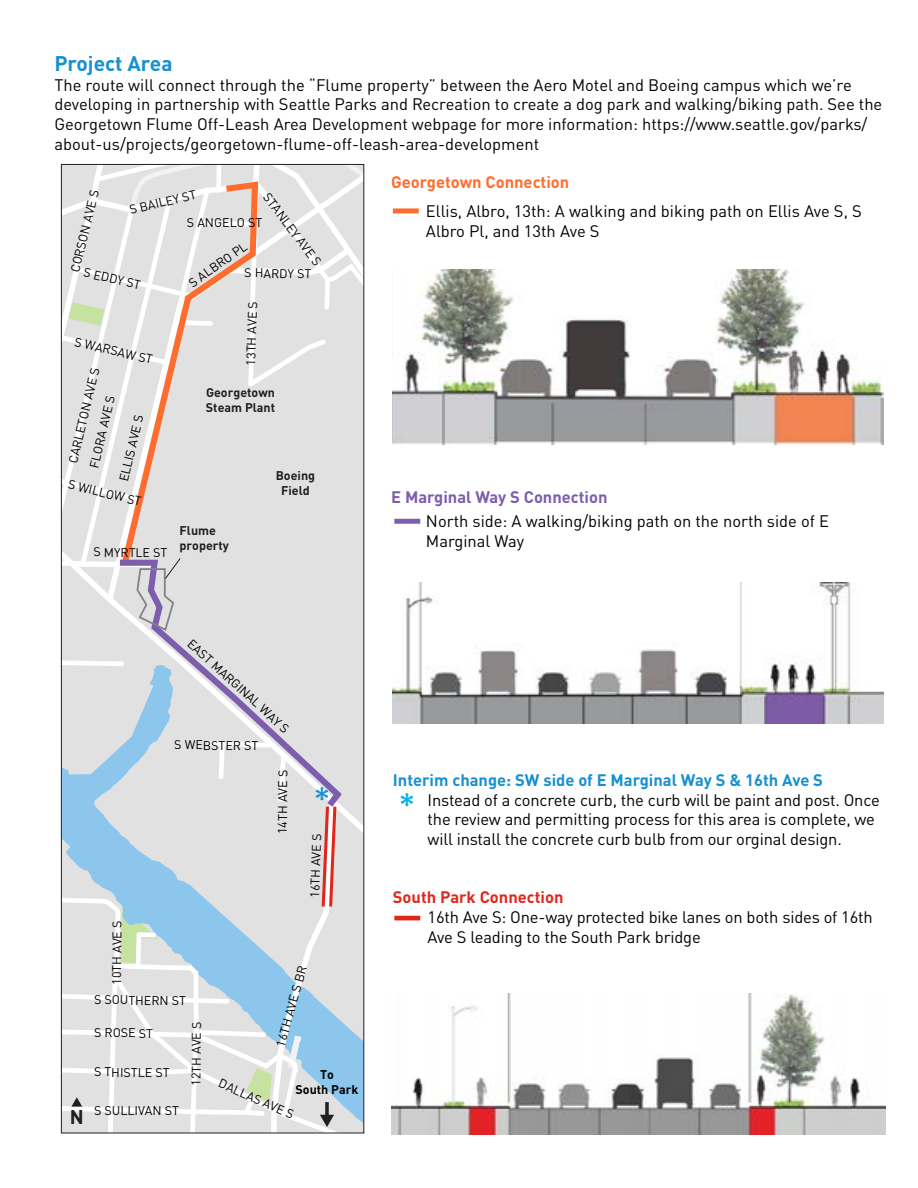
<style>
.page{position:relative;width:918px;height:1188px;background:#fff}
.page>*{position:absolute;margin:0;border:0;box-sizing:border-box;transform-origin:0 0}
.t1{font:36px "Calibri";color:#1690d0}
.t2{font:36px "Calibri";color:#00aeef}
.t3{font:700 21px "DIN Pro";color:#1690d0}
.t4{font:700 19.65px "DIN Pro";color:#231f20}
.t5{font:16.5px/19.8px "DIN Pro";letter-spacing:-.01em;color:#000}
.t6{font:16.5px/19.8px "DIN Pro";color:#000101}
.t7{font:700 16.5px "DIN Pro";color:#1690d0}
.t8{font:700 16.5px "DIN Pro";color:#7d5dad}
.t9{font:700 16.5px "DIN Pro";color:#ff6d2e}
.t10{font:700 16.5px "DIN Pro";color:#df271c}
.t11{font:12.45px/21.6px "DIN Pro";letter-spacing:-.01em;color:#000}
.t12{font:700 12.45px/15px "DIN Pro";color:#231f20}
.t13{font:700 12.45px/15px "DIN Pro";color:#000;text-align:center}
</style>
<div class="page">
<svg style="left:61px;top:166px;width:303px;height:968px;background:#d9dde0"></svg>
<img style="left:393px;top:270px;width:490px;height:175px">
<div style="left:393px;top:208px;width:26px;height:5px;background:#ff6d2e"></div>
<div style="left:394px;top:519px;width:26px;height:5px;background:#7d5dad"></div>
<hr style="left:394px;top:916px;width:26px;height:4px;background:#df271c">
<img style="left:393px;top:583px;width:490px;height:140px">
<img style="left:391px;top:994px;width:494px;height:140px">
<p class="t3" style="left:54px;top:46px;width:120px">Project Area</p>
<p class="t6" style="left:54px;top:73px;width:829px">The route will connect through the “Flume property” between the Aero Motel and Boeing campus which we’re developing in partnership with Seattle Parks and Recreation to create a dog park and walking/biking path. See the Georgetown Flume Off-Leash Area Development webpage for more information: https://www.seattle.gov/parks/ about-us/projects/georgetown-flume-off-leash-area-development</p>
<p class="t9" style="left:391px;top:168px;width:180px">Georgetown Connection</p>
<p class="t5" style="left:426px;top:200px;width:437px">Ellis, Albro, 13th: A walking and biking path on Ellis Ave S, S<br>Albro Pl, and 13th Ave S</p>
<p class="t11" style="left:63px;top:269px;width:86px;rotate:-76deg">CORSON AVE S</p>
<p class="t11" style="left:127px;top:198px;width:70px;rotate:-13deg">S BAILEY ST</p>
<p class="t11" style="left:276px;top:187px;width:89px;rotate:53deg">STANLEY AVE S</p>
<p class="t11" style="left:187px;top:211px;width:77px">S ANGELO ST</p>
<p class="t11" style="left:183px;top:274px;width:69px;rotate:-35deg">S ALBRO PL</p>
<p class="t11" style="left:86px;top:260px;width:60px;rotate:13deg">S EDDY ST</p>
<p class="t11" style="left:245px;top:261px;width:69px;rotate:1deg">S HARDY ST</p>
<p class="t11" style="left:78px;top:330px;width:81px;rotate:13deg">S WARSAW ST</p>
<p class="t11" style="left:61px;top:460px;width:99px;rotate:-77deg">CARLETON AVE S<br>FLORA AVE S</p>
<p class="t11" style="left:112px;top:479px;width:70px;rotate:-77deg">ELLIS AVE S</p>
<p class="t11" style="left:71px;top:472px;width:76px;rotate:14deg">S WILLOW ST</p>
<p class="t11" style="left:93px;top:540px;width:76px">S MYRTLE ST</p>
<p class="t11" style="left:239px;top:365px;width:66px;rotate:-88deg">13TH AVE S</p>
<p class="t12" style="left:206px;top:383px;width:71px">Georgetown<br>Steam Plant</p>
<p class="t12" style="left:180px;top:521px;width:51px">Flume property</p>
<p class="t12" style="left:276px;top:467px;width:41px;text-align:center">Boeing<br>Field</p>
<p class="t11" style="left:197px;top:633px;width:134px;rotate:42deg">EAST MARGINAL WAY S</p>
<p class="t4" style="left:70px;top:1100px;width:15px">N</p>
<p class="t11" style="left:174px;top:733px;width:86px">S WEBSTER ST</p>
<p class="t11" style="left:271px;top:834px;width:66px;rotate:-90deg">14TH AVE S</p>
<h1 class="t1" style="left:313px;top:775px;width:19px">*</h1>
<p class="t11" style="left:303px;top:897px;width:66px;rotate:-88deg">16TH AVE S</p>
<p class="t11" style="left:105px;top:985px;width:66px;rotate:-90deg">10TH AVE S</p>
<p class="t11" style="left:94px;top:988px;width:94px">S SOUTHERN ST</p>
<p class="t11" style="left:94px;top:1021px;width:60px">S ROSE ST</p>
<p class="t11" style="left:184px;top:1086px;width:66px;rotate:-90deg">12TH AVE S</p>
<p class="t11" style="left:94px;top:1060px;width:77px">S THISTLE ST</p>
<p class="t11" style="left:94px;top:1099px;width:87px">S SULLIVAN ST</p>
<p class="t11" style="left:268px;top:1043px;width:85px;rotate:-74deg">16TH AVE S BR</p>
<p class="t13" style="left:296px;top:1065px;width:64px">To<br>South Park</p>
<p class="t11" style="left:224px;top:1071px;width:82px;rotate:24deg">DALLAS AVE S</p>
<p class="t8" style="left:391px;top:483px;width:218px">E Marginal Way S Connection</p>
<p class="t5" style="left:426px;top:510px;width:405px">North side: A walking/biking path on the north side of E<br>Marginal Way</p>
<p class="t7" style="left:393px;top:766px;width:432px">Interim change: SW side of E Marginal Way S &amp; 16th Ave S</p>
<p class="t5" style="left:428px;top:788px;width:454px">Instead of a concrete curb, the curb will be paint and post. Once the review and permitting process for this area is complete, we will install the concrete curb bulb from our orginal design.</p>
<h1 class="t2" style="left:398px;top:781px;width:19px">*</h1>
<p class="t10" style="left:393px;top:884px;width:172px">South Park Connection</p>
<p class="t5" style="left:428px;top:906px;width:447px">16th Ave S: One-way protected bike lanes on both sides of 16th<br>Ave S leading to the South Park bridge</p>
</div>
